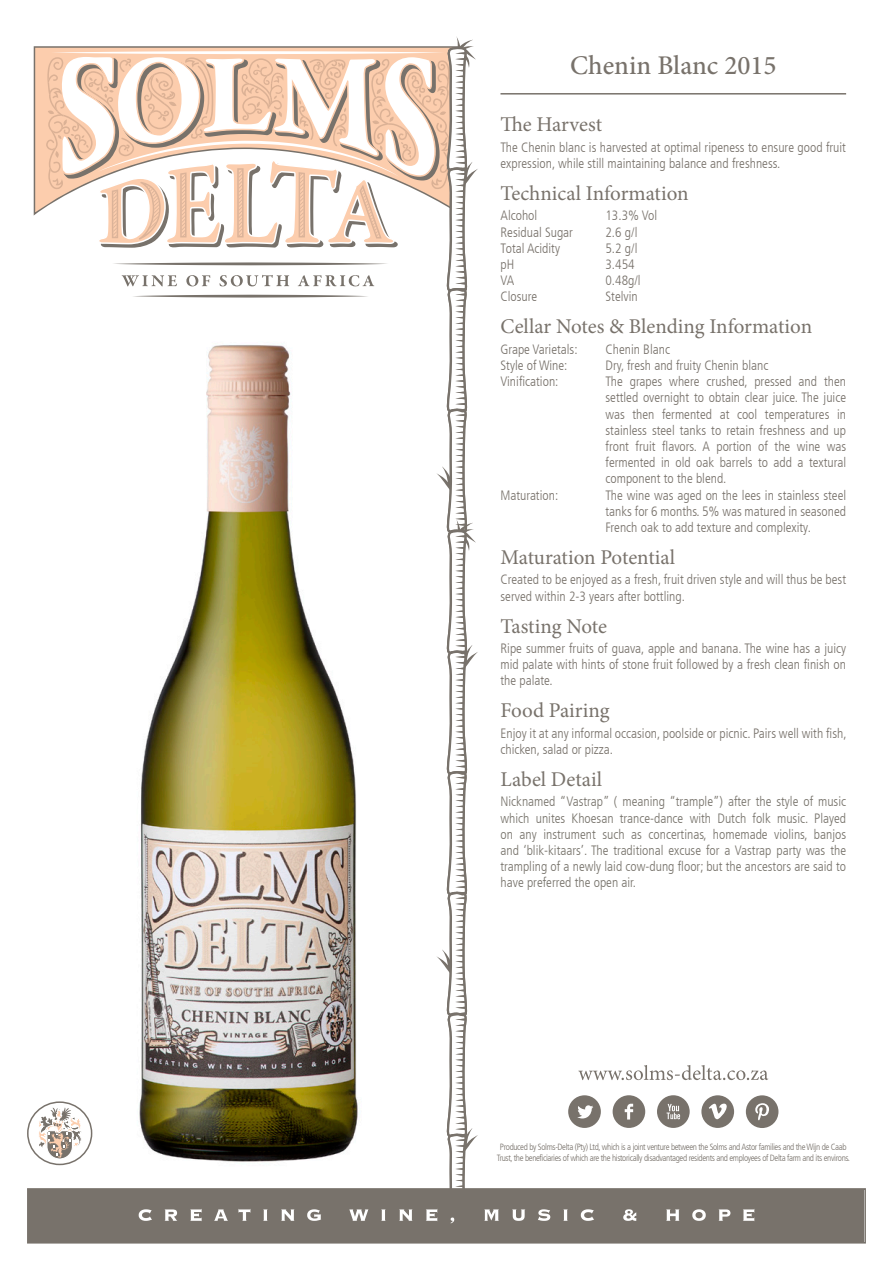
<style>
.page{position:relative;width:893px;height:1263px;background:#fff}
.page>*{position:absolute;margin:0;border:0;box-sizing:border-box;transform-origin:0 0}
.t1{font:500 27px "Minion Pro";color:#78726b}
.HEADING{font:21px "Minion Pro";letter-spacing:-.005em;color:#78726b}
.CONTENT{font:300 condensed 13.5px/16.2px "Frutiger LT";color:#78726b}
.LIST{font:300 condensed 13.5px/16.2px "Frutiger LT";color:#78726b;text-align:justify}
.CONTENT-2{font:300 condensed 13.5px/16.2px "Frutiger LT";color:#77736b;text-align:justify}
.t2{font:300 condensed 9px/10.8px "Frutiger LT";letter-spacing:-.04em;color:#78726b;text-align:center}
</style>
<div class="page">
<div style="left:29px;top:1189px;width:835px;height:54px;background:#78726b"></div>
<svg style="left:37px;top:36px;width:441px;height:1188px"></svg>
<svg style="left:484px;top:1209px;width:15px;height:12px"></svg>
<svg style="left:512px;top:1209px;width:13px;height:12px"></svg>
<svg style="left:538px;top:1209px;width:12px;height:12px"></svg>
<svg style="left:563px;top:1209px;width:5px;height:12px"></svg>
<svg style="left:581px;top:1209px;width:13px;height:12px"></svg>
<svg style="left:623px;top:1209px;width:13px;height:12px"></svg>
<svg style="left:666px;top:1209px;width:13px;height:12px"></svg>
<svg style="left:692px;top:1209px;width:14px;height:12px"></svg>
<svg style="left:719px;top:1209px;width:11px;height:12px"></svg>
<svg style="left:743px;top:1209px;width:11px;height:12px"></svg>
<img style="left:80px;top:332px;width:336px;height:838px">
<svg style="left:568px;top:1095px;width:210px;height:33px"></svg>
<svg style="left:578px;top:1065px;width:190px;height:15px"></svg>
<hr style="left:500px;top:93px;width:346px;height:2px;background:#78726b">
<p class="t1" style="left:570px;top:47px;width:208px">Chenin Blanc 2015</p>
<p class="HEADING" style="left:500px;top:110px;width:103px">The Harvest</p>
<p class="CONTENT" style="left:500px;top:139px;width:347px">The Chenin blanc is harvested at optimal ripeness to ensure good fruit expression, while still maintaining balance and freshness.</p>
<p class="HEADING" style="left:500px;top:179px;width:190px">Technical Information</p>
<p class="LIST" style="left:500px;top:208px;width:38px">Alcohol</p>
<p class="LIST" style="left:605px;top:208px;width:53px">13.3% Vol</p>
<p class="LIST" style="left:500px;top:224px;width:74px">Residual Sugar</p>
<p class="LIST" style="left:605px;top:224px;width:33px">2.6 g/l</p>
<p class="LIST" style="left:500px;top:240px;width:61px">Total Acidity</p>
<p class="LIST" style="left:605px;top:240px;width:33px">5.2 g/l</p>
<p class="LIST" style="left:500px;top:256px;width:15px">pH</p>
<p class="LIST" style="left:605px;top:256px;width:31px">3.454</p>
<p class="LIST" style="left:500px;top:273px;width:15px">VA</p>
<p class="LIST" style="left:605px;top:273px;width:37px">0.48g/l</p>
<p class="CONTENT" style="left:500px;top:289px;width:38px">Closure</p>
<p class="CONTENT" style="left:605px;top:289px;width:34px">Stelvin</p>
<p class="HEADING" style="left:500px;top:312px;width:313px">Cellar Notes &amp; Blending Information</p>
<p class="LIST" style="left:500px;top:341px;width:79px">Grape Varietals:</p>
<p class="LIST" style="left:605px;top:341px;width:66px">Chenin Blanc</p>
<p class="LIST" style="left:500px;top:357px;width:68px">Style of Wine:</p>
<p class="LIST" style="left:605px;top:357px;width:164px">Dry, fresh and fruity Chenin blanc</p>
<p class="LIST" style="left:500px;top:374px;width:59px">Vinification:</p>
<p class="LIST" style="left:605px;top:374px;width:242px">The grapes where crushed, pressed and then settled overnight to obtain clear juice. The juice was then fermented at cool temperatures in stainless steel tanks to retain freshness and up front fruit flavors. A portion of the wine was fermented in old oak barrels to add a textural component to the blend.</p>
<p class="CONTENT" style="left:500px;top:487px;width:59px">Maturation:</p>
<p class="CONTENT" style="left:605px;top:487px;width:242px;text-align:justify">The wine was aged on the lees in stainless steel tanks for 6 months. 5% was matured in seasoned French oak to add texture and complexity.</p>
<p class="HEADING" style="left:500px;top:543px;width:176px">Maturation Potential</p>
<p class="CONTENT" style="left:500px;top:572px;width:347px">Created to be enjoyed as a fresh, fruit driven style and will thus be best served within 2-3 years after bottling.</p>
<p class="HEADING" style="left:500px;top:612px;width:108px">Tasting Note</p>
<p class="CONTENT" style="left:500px;top:640px;width:347px;text-align:justify">Ripe summer fruits of guava, apple and banana. The wine has a juicy mid palate with hints of stone fruit followed by a fresh clean finish on the palate.</p>
<p class="HEADING" style="left:500px;top:696px;width:111px">Food Pairing</p>
<p class="CONTENT" style="left:500px;top:725px;width:348px">Enjoy it at any informal occasion, poolside or picnic. Pairs well with fish, chicken, salad or pizza.</p>
<p class="HEADING" style="left:500px;top:765px;width:103px">Label Detail</p>
<p class="CONTENT-2" style="left:500px;top:794px;width:347px">Nicknamed “Vastrap” ( meaning “trample”) after the style of music which unites Khoesan trance-dance with Dutch folk music. Played on any instrument such as concertinas, homemade violins, banjos and ‘blik-kitaars’. The traditional excuse for a Vastrap party was the trampling of a newly laid cow-dung floor; but the ancestors are said to have preferred the open air.</p>
<p class="t2" style="left:497px;top:1141px;width:355px">Produced by Solms-Delta (Pty) Ltd, which is a joint venture between the Solms and Astor families and the Wijn de Caab<br>Trust, the beneficiaries of which are the historically disadvantaged residents and employees of Delta farm and its environs.</p>
</div>
